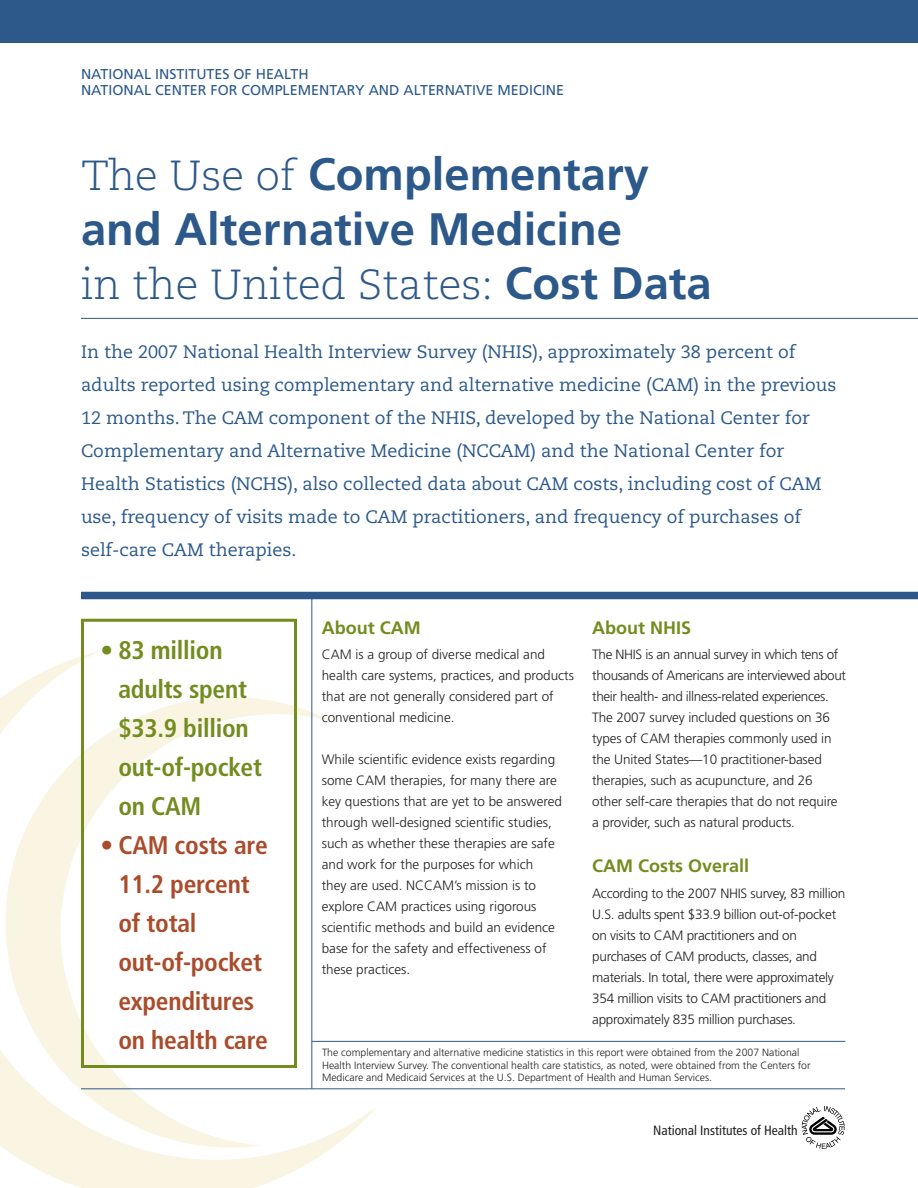
<style>
.page{position:relative;width:918px;height:1188px;background:#fff}
.page>*{position:absolute;margin:0;border:0;box-sizing:border-box;transform-origin:0 0}
.t1{font:700 45.45px/54.4px "Frutiger";color:#2c598a}
.t2{font:300 42px "Caecilia";color:#2c598a}
.t3{font:700 condensed 25.5px/39px "Frutiger";letter-spacing:-.01em;color:#aa4c2b}
.t4{font:700 condensed 25.5px/39px "Frutiger";letter-spacing:-.01em;color:#738c1f}
.t5{font:18px/33px "Caecilia";color:#2c598a}
.sub_head_1{font:700 18px "Frutiger";color:#738c1f}
.t6{font:14.25px "Frutiger";color:#2c598a}
.main_text{font:300 13.5px/21px "Frutiger";letter-spacing:-.01em;color:#231f20}
.t7{font:condensed 13.5px "Frutiger";color:#231f20}
.footnote{font:300 10.5px/12.6px "Frutiger";color:#231f20}
.s1{font-family:"Caecilia";font-weight:300;font-size:42px}
.s2{font-family:"Frutiger";font-weight:700;font-size:45.45px}
</style>
<div class="page">
<div style="left:0;top:0;width:918px;height:42px;background:#2c598a"></div>
<svg style="left:0;top:651px;width:378px;height:537px"></svg>
<hr style="left:81px;top:318px;width:837px;height:1px;background:#2c598a">
<div style="left:81px;top:592px;width:837px;height:7px;background:#2c598a"></div>
<hr style="left:81px;top:1088px;width:764px;height:1px;background:#2c598a">
<hr style="left:311px;top:594px;width:1px;height:495px;background:#2c598a">
<svg style="left:802px;top:1106px;width:43px;height:43px"></svg>
<div style="left:81px;top:619px;width:216px;height:449px;border:3px solid #738c1f"></div>
<hr style="left:312px;top:1041px;width:533px;height:1px;background:#2c598a">
<p class="t6" style="left:81px;top:65px;width:229px">NATIONAL INSTITUTES OF HEALTH</p>
<p class="t6" style="left:81px;top:82px;width:20px">NATIONAL</p>
<p class="t6" style="left:155px;top:82px;width:18px">CENTE</p>
<p class="t6" style="left:198px;top:82px;width:123px">R FOR COMPLEMENTA</p>
<p class="t6" style="left:347px;top:82px;width:107px">RY AN D ALTE RNATI</p>
<p class="t6" style="left:476px;top:82px;width:61px">VE MEDICINE</p>
<p class="t1" style="left:81px;top:147px;width:569px"><span class="s1">The Use of</span> Complementary and Alternative Medicine</p>
<p class="t2" style="left:81px;top:261px;width:632px">in the United States: <span class="s2">Cost Data</span></p>
<p class="t5" style="left:81px;top:336px;width:757px">In the 2007 National Health Interview Survey (NHIS), approximately 38 percent of adults reported using complementary and alternative medicine (CAM) in the previous 12 months. The CAM component of the NHIS, developed by the National Center for Complementary and Alternative Medicine (NCCAM) and the National Center for Health Statistics (NCHS), also collected data about CAM costs, including cost of CAM use, frequency of visits made to CAM practitioners, and frequency of purchases of self-care CAM therapies.</p>
<p class="t4" style="left:118px;top:631px;width:145px;text-indent:-18px">• 83 million adults spent $33.9 billion out-of-pocket on CAM</p>
<p class="t3" style="left:118px;top:826px;width:151px;text-indent:-18px">• CAM costs are<br>11.2 percent of total out-of-pocket expenditures on health care</p>
<p class="sub_head_1" style="left:322px;top:617px;width:100px">About CAM</p>
<p class="main_text" style="left:322px;top:644px;width:254px">CAM is a group of diverse medical and health care systems, practices, and products that are not generally considered part of conventional medicine.</p>
<p class="main_text" style="left:322px;top:749px;width:242px">While scientific evidence exists regarding some CAM therapies, for many there are key questions that are yet to be answered through well-designed scientific studies, such as whether these therapies are safe and work for the purposes for which<br>they are used. NCCAM’s mission is to explore CAM practices using rigorous scientific methods and build an evidence base for the safety and effectiveness of these practices.</p>
<p class="sub_head_1" style="left:592px;top:617px;width:99px">About NHIS</p>
<p class="main_text" style="left:592px;top:644px;width:255px">The NHIS is an annual survey in which tens of thousands of Americans are interviewed about their health- and illness-related experiences.<br>The 2007 survey included questions on 36 types of CAM therapies commonly used in the United States—10 practitioner-based therapies, such as acupuncture, and 26 other self-care therapies that do not require a provider, such as natural products.</p>
<p class="sub_head_1" style="left:592px;top:855px;width:159px">CAM Costs Overall</p>
<p class="main_text" style="left:592px;top:883px;width:254px">According to the 2007 NHIS survey, 83 million U.S. adults spent $33.9 billion out-of-pocket on visits to CAM practitioners and on purchases of CAM products, classes, and materials. In total, there were approximately 354 million visits to CAM practitioners and approximately 835 million purchases.</p>
<p class="footnote" style="left:322px;top:1046px;width:490px">The complementary and alternative medicine statistics in this report were obtained from the 2007 National<br>Health Interview Survey. The conventional health care statistics, as noted, were obtained from the Centers for<br>Medicare and Medicaid Services at the U.S. Department of Health and Human Services.</p>
<p class="t7" style="left:653px;top:1122px;width:146px">National Institutes of Health</p>
</div>
